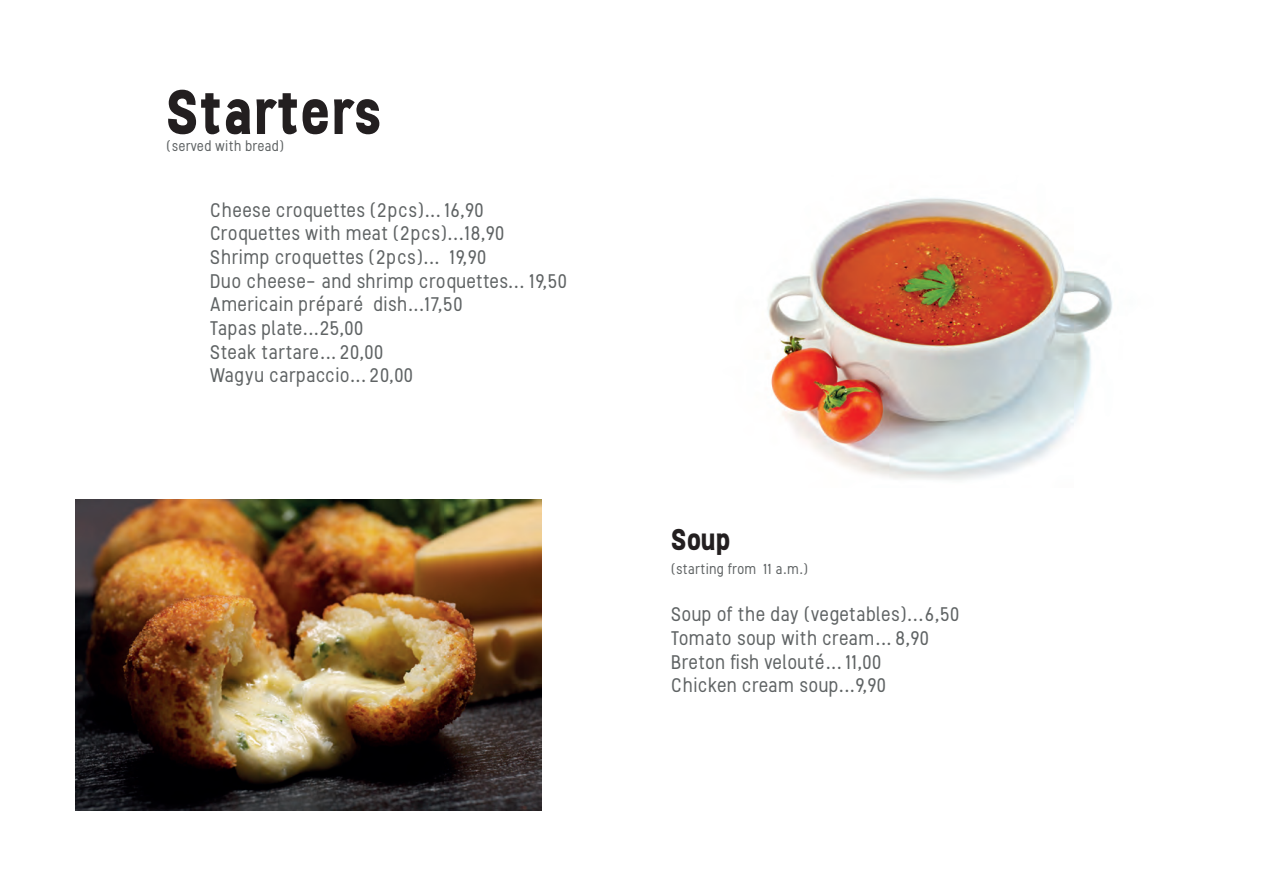
<style>
.page{position:relative;width:1263px;height:893px;background:#fff}
.page>*{position:absolute;margin:0;border:0;box-sizing:border-box;transform-origin:0 0}
.t1{font:700 62.85px "Stellar";color:#231f20}
.t2{font:700 30px "Stellar";color:#231f20}
.t3{font:19.65px/23.7px "Stellar";letter-spacing:-.005em;color:#5f6364}
.t4{font:14.4px "Stellar";letter-spacing:-.01em;color:#5f6364}
</style>
<div class="page">
<img style="left:75px;top:499px;width:466px;height:311px">
<img style="left:768px;top:198px;width:345px;height:282px">
<h1 class="t1" style="left:167px;top:71px;width:218px">Starters</h1>
<p class="t4" style="left:167px;top:138px;width:119px">(served with bread)</p>
<p class="t3" style="left:210px;top:198px;width:359px">Cheese croquettes (2pcs)... 16,90<br>Croquettes with meat (2pcs)... 18,90<br>Shrimp croquettes (2pcs)... 19,90<br>Duo cheese- and shrimp croquettes... 19,50<br>Americain préparé dish... 17,50<br>Tapas plate... 25,00<br>Steak tartare ... 20,00<br>Wagyu carpaccio... 20,00</p>
<h2 class="t2" style="left:671px;top:521px;width:61px">Soup</h2>
<p class="t4" style="left:671px;top:561px;width:139px">(starting from 11 a.m.)</p>
<p class="t3" style="left:671px;top:603px;width:290px">Soup of the day (vegetables)... 6,50<br>Tomato soup with cream... 8,90<br>Breton fish velouté... 11,00<br>Chicken cream soup... 9,90</p>
</div>
